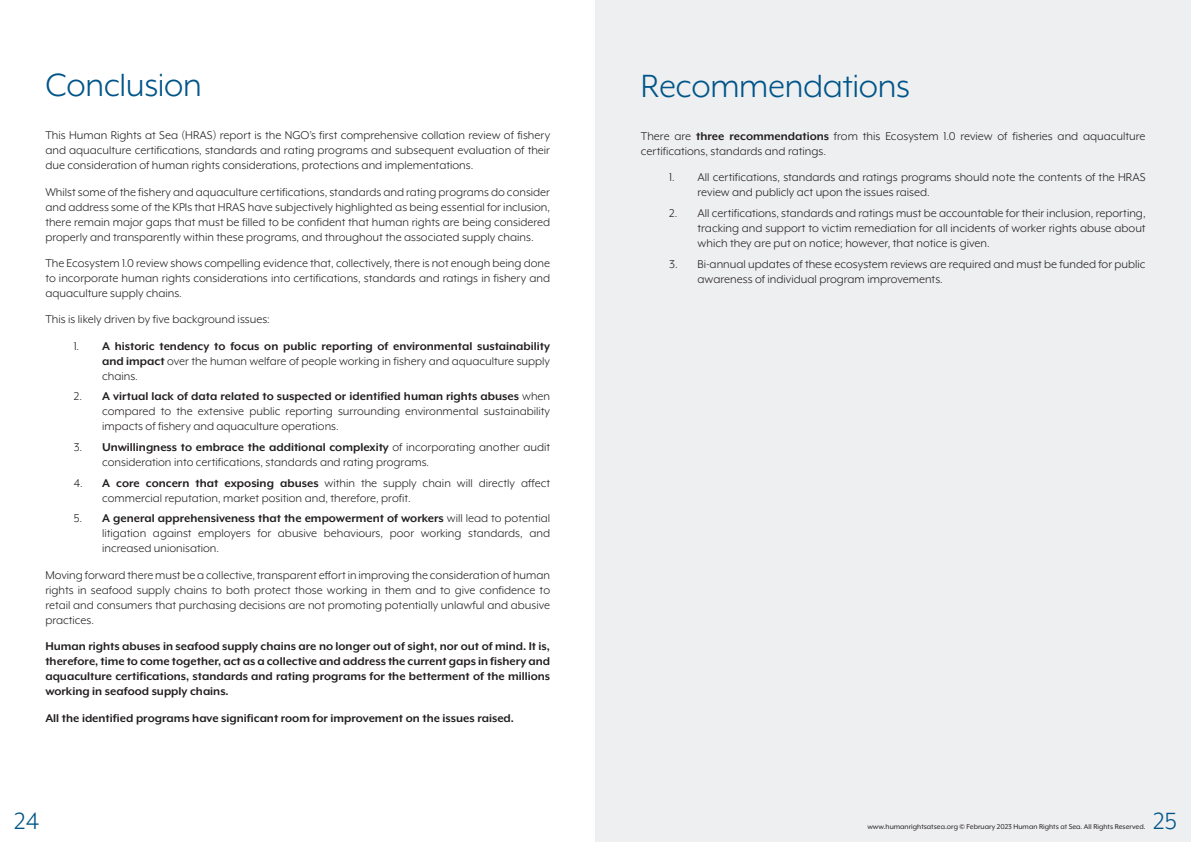
<style>
.page{position:relative;width:1191px;height:842px;background:#fff}
.page>*{position:absolute;margin:0;border:0;box-sizing:border-box;transform-origin:0 0}
.t1{font:37px "Mr Eaves XL Mod OT";letter-spacing:-.01em;color:#015589}
.t2{font:27px "Mr Eaves XL Mod OT";color:#015589}
.t3{font:13px/15px "Mr Eaves XL Mod OT";color:#231f20;text-align:justify}
.t4{font:700 13px/15px "Mr Eaves XL Mod OT";color:#231f20;text-align:justify}
.t5{font:8px "Mr Eaves XL Mod OT";color:#231f20}
.s1{font-weight:400}
.s2{font-weight:700}
</style>
<div class="page">
<div style="left:595px;top:0;width:596px;height:842px;background:#eeeff0"></div>
<h1 class="t1" style="left:45px;top:66px;width:158px">Conclusion</h1>
<p class="t3" style="left:45px;top:128px;width:506px">This Human Rights at Sea (HRAS) report is the NGO’s first comprehensive collation review of fishery and aquaculture certifications, standards and rating programs and subsequent evaluation of their due consideration of human rights considerations, protections and implementations.</p>
<p class="t3" style="left:45px;top:184px;width:506px">Whilst some of the fishery and aquaculture certifications, standards and rating programs do consider and address some of the KPIs that HRAS have subjectively highlighted as being essential for inclusion, there remain major gaps that must be filled to be confident that human rights are being considered properly and transparently within these programs, and throughout the associated supply chains.</p>
<p class="t3" style="left:45px;top:256px;width:506px">The Ecosystem 1.0 review shows compelling evidence that, collectively, there is not enough being done to incorporate human rights considerations into certifications, standards and ratings in fishery and aquaculture supply chains.</p>
<p class="t3" style="left:45px;top:312px;width:226px">This is likely driven by five background issues:</p>
<p class="t4" style="left:102px;top:338px;width:449px;text-indent:-28px"><span class="s1">1.</span> A historic tendency to focus on public reporting of environmental sustainability and impact <span class="s1">over the human welfare of people working in fishery and aquaculture supply chains.</span></p>
<p class="t3" style="left:102px;top:389px;width:449px;text-indent:-28px">2. <span class="s2">A virtual lack of data related to suspected or identified human rights abuses</span> when compared to the extensive public reporting surrounding environmental sustainability impacts of fishery and aquaculture operations.</p>
<p class="t3" style="left:102px;top:440px;width:449px;text-indent:-28px">3. <span class="s2">Unwillingness to embrace the additional complexity</span> of incorporating another audit consideration into certifications, standards and rating programs.</p>
<p class="t3" style="left:102px;top:475px;width:449px;text-indent:-28px">4. <span class="s2">A core concern that exposing abuses</span> within the supply chain will directly affect commercial reputation, market position and, therefore, profit.</p>
<p class="t3" style="left:102px;top:511px;width:449px;text-indent:-28px">5. <span class="s2">A general apprehensiveness that the empowerment of workers</span> will lead to potential litigation against employers for abusive behaviours, poor working standards, and increased unionisation.</p>
<p class="t3" style="left:45px;top:567px;width:506px">Moving forward there must be a collective, transparent effort in improving the consideration of human rights in seafood supply chains to both protect those working in them and to give confidence to retail and consumers that purchasing decisions are not promoting potentially unlawful and abusive practices.</p>
<p class="t4" style="left:45px;top:639px;width:506px">Human rights abuses in seafood supply chains are no longer out of sight, nor out of mind. It is, therefore, time to come together, act as a collective and address the current gaps in fishery and aquaculture certifications, standards and rating programs for the betterment of the millions working in seafood supply chains.</p>
<p class="t4" style="left:45px;top:710px;width:470px">All the identified programs have significant room for improvement on the issues raised.</p>
<h1 class="t1" style="left:641px;top:67px;width:271px">Recommendations</h1>
<p class="t3" style="left:641px;top:129px;width:506px">There are <span class="s2">three recommendations</span> from this Ecosystem 1.0 review of fisheries and aquaculture certifications, standards and ratings.</p>
<p class="t3" style="left:697px;top:170px;width:449px;text-indent:-28px">1. All certifications, standards and ratings programs should note the contents of the HRAS review and publicly act upon the issues raised.</p>
<p class="t3" style="left:697px;top:206px;width:449px;text-indent:-28px">2. All certifications, standards and ratings must be accountable for their inclusion, reporting, tracking and support to victim remediation for all incidents of worker rights abuse about which they are put on notice; however, that notice is given.</p>
<p class="t3" style="left:697px;top:256px;width:449px;text-indent:-28px">3. Bi-annual updates of these ecosystem reviews are required and must be funded for public awareness of individual program improvements.</p>
<h2 class="t2" style="left:14px;top:807px;width:27px">24</h2>
<p class="t5" style="left:867px;top:822px;width:280px">www.humanrightsatsea.org © February 2023 Human Rights at Sea. All Rights Reserved.</p>
<h2 class="t2" style="left:1153px;top:807px;width:25px">25</h2>
</div>
